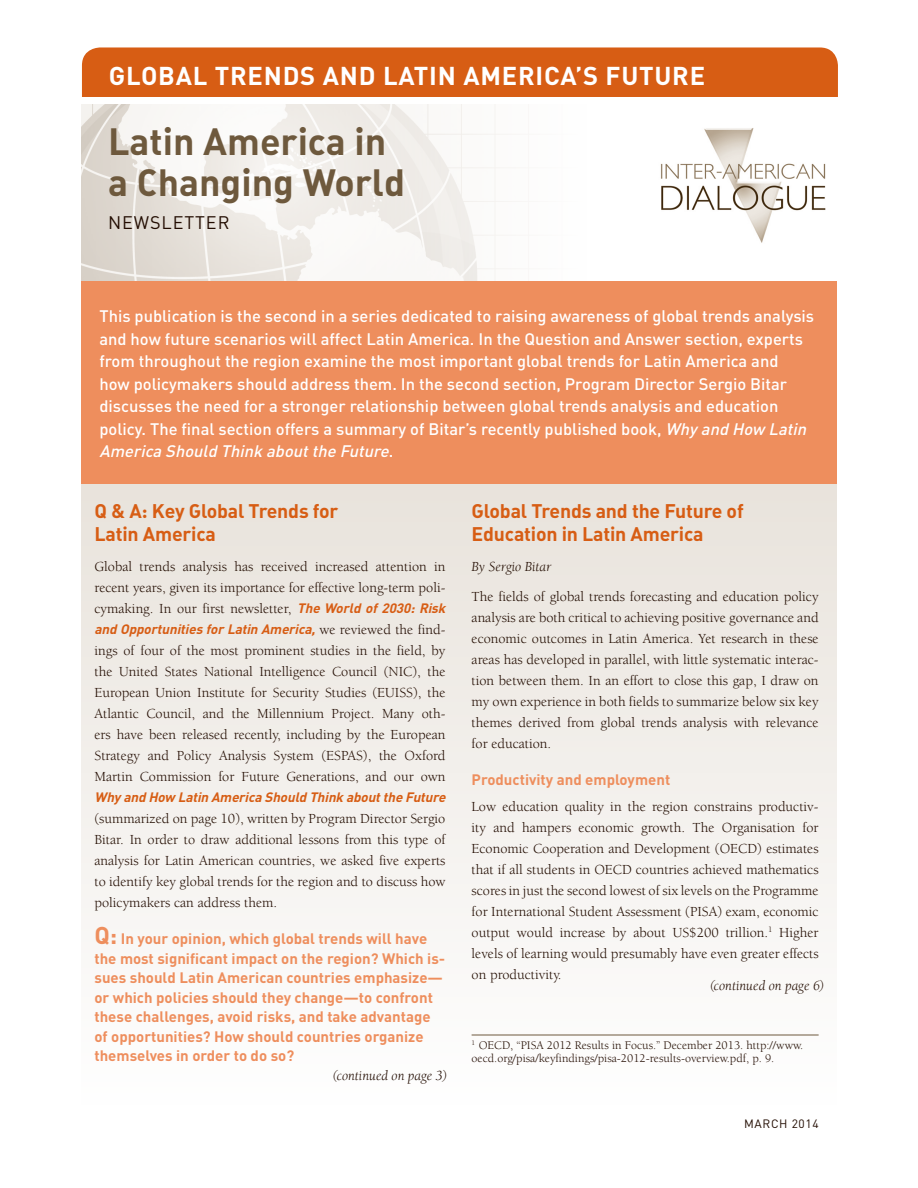
<style>
.page{position:relative;width:918px;height:1188px;background:#fff}
.page>*{position:absolute;margin:0;border:0;box-sizing:border-box;transform-origin:0 0}
.H1_title{font:37.5px/40.5px "DIN Bold Alternate";color:#6e593d}
.t1{font:700 25.5px "DIN";letter-spacing:.03em;color:#fff}
.t2{font:19.5px/22.5px "DIN Bold Alternate";letter-spacing:-.01em;color:#d75d14}
.Footer_Lt{font:18px "DIN";letter-spacing:.05em;color:#230d02}
.Body_txt_Intro{font:500 16.5px/22.5px "DIN";color:#fff}
.t3{font:700 15px/19.5px "DIN";color:#ee8e5d}
.Body_txt_1st_para{font:14.25px/21px "Berkeley";color:#230d02;text-align:justify}
.Body_txt_1st_para-2{font:italic 14.25px "Berkeley";color:#230d02}
.Body_txt_1st_para-3{font:italic 700 13.5px "DIN";color:#d75d14}
.footnote{font:12px/13.5px "Berkeley";color:#230d02}
.t4{font:12px "DIN";letter-spacing:.05em;color:#230d02}
.s1{font-style:italic}
.s2{font-family:"DIN";font-weight:700;font-style:italic;font-size:13.5px;color:#d75d14}
.s3{font-family:"Berkeley";font-weight:400;font-style:normal;font-size:14.25px;color:#230d02}
.s4{font-size:24px}
</style>
<div class="page">
<div style="left:82px;top:47px;width:756px;height:50px;background:#d75d14"></div>
<div style="left:81px;top:432px;width:756px;height:672px;background:linear-gradient(to bottom,#e7e1d9,#fefefe)"></div>
<img style="left:81px;top:104px;width:439px;height:177px">
<div style="left:81px;top:281px;width:756px;height:202px;background:#ee8e5d"></div>
<hr style="left:472px;top:1035px;width:347px;height:1px;background:#6e593d">
<img style="left:661px;top:128px;width:165px;height:115px">
<h2 class="t1" style="left:109px;top:60px;width:598px">GLOBAL TRENDS AND LATIN AMERICA’S FUTURE</h2>
<p class="H1_title" style="left:108px;top:120px;width:299px">Latin America in a Changing World</p>
<p class="Footer_Lt" style="left:108px;top:211px;width:123px">NEWSLETTER</p>
<p class="Body_txt_Intro" style="left:99px;top:304px;width:716px">This publication is the second in a series dedicated to raising awareness of global trends analysis and how future scenarios will affect Latin America. In the Question and Answer section, experts from throughout the region examine the most important global trends for Latin America and<br>how policymakers should address them. In the second section, Program Director Sergio Bitar discusses the need for a stronger relationship between global trends analysis and education policy. The final section offers a summary of Bitar’s recently published book, <span class="s1">Whyand How Latin America Should Think aboutthe Future</span>.</p>
<h2 class="t2" style="left:94px;top:499px;width:245px">Q &amp; A: Key Global Trends for<br>Latin America</h2>
<p class="Body_txt_1st_para" style="left:94px;top:556px;width:356px;text-align:left">Global trends analysis has received increased attention in recent years, given its importance for effective long-term poli&shy;cymaking. In our first newsletter, <span class="s2">The World of 2030: Risk</span></p>
<p class="Body_txt_1st_para-3" style="left:94px;top:620px;width:353px">and OpportunitiesforLatin America, <span class="s3">w e r e vi e w e d t h e fi n d -</span></p>
<p class="Body_txt_1st_para" style="left:94px;top:640px;width:353px">ings of four of the most prominent studies in the field, by the United States National Intelligence Council (NIC), the European Union Institute for Security Studies (EUISS), the Atlantic Council, and the Millennium Project. Many oth&shy;ers have been released recently, including by the European Strategy and Policy Analysis System (ESPAS), the Oxford Martin Commission for Future Generations, and our own</p>
<p class="Body_txt_1st_para-3" style="left:94px;top:788px;width:356px">Why and How Latin America Should Think aboutthe Future</p>
<p class="Body_txt_1st_para" style="left:94px;top:808px;width:353px">(summarized on page 10), written by Program Director Sergio Bitar. In order to draw additional lessons from this type of analysis for Latin American countries, we asked five experts to identify key global trends for the region and to discuss how policymakers can address them.</p>
<h3 class="t3" style="left:94px;top:929px;width:352px"><span class="s4">Q:</span> In your opinion, which global trends will have the most significant impact on the region? Which is&shy;sues should Latin American countries emphasize— or which policies should they change—to confront these challenges, avoid risks, and take advantage of opportunities? How should countries organize themselves in order to do so?</h3>
<p class="Body_txt_1st_para-2" style="left:332px;top:1068px;width:117px">(continued on page 3)</p>
<h2 class="t2" style="left:472px;top:499px;width:274px">Global Trends and the Future of<br>Education in Latin America</h2>
<h2 class="Body_txt_1st_para-2" style="left:472px;top:559px;width:81px">By Sergio Bitar</h2>
<p class="Body_txt_1st_para" style="left:472px;top:586px;width:349px">The fields of global trends forecasting and education policy analysis are both critical to achieving positive governance and economic outcomes in Latin America. Yet research in these areas has developed in parallel, with little systematic interac&shy;tion between them. In an effort to close this gap, I draw on my own experience in both fields to summarize below six key themes derived from global trends analysis with relevance for education.</p>
<h3 class="t3" style="left:472px;top:770px;width:200px">Productivity and employment</h3>
<p class="Body_txt_1st_para" style="left:472px;top:796px;width:349px">Low education quality in the region constrains productiv&shy;ity and hampers economic growth. The Organisation for Economic Cooperation and Development (OECD) estimates that if all students in OECD countries achieved mathematics scores in just the second lowest of six levels on the Programme for International Student Assessment (PISA) exam, economic output would increase by about US$200 trillion.<sup>1</sup> Higher levels of learning would presumably have even greater effects on productivity.</p>
<p class="Body_txt_1st_para-2" style="left:709px;top:979px;width:117px">(continued on page 6)</p>
<p class="footnote" style="left:472px;top:1038px;width:333px"><sup>1</sup> OECD, “PISA 2012 Results in Focus.” December 2013. http://www. oecd.org/pisa/keyfindings/pisa-2012-results-overview.pdf, p. 9.</p>
<p class="t4" style="left:744px;top:1116px;width:76px">MARCH 2014</p>
</div>
